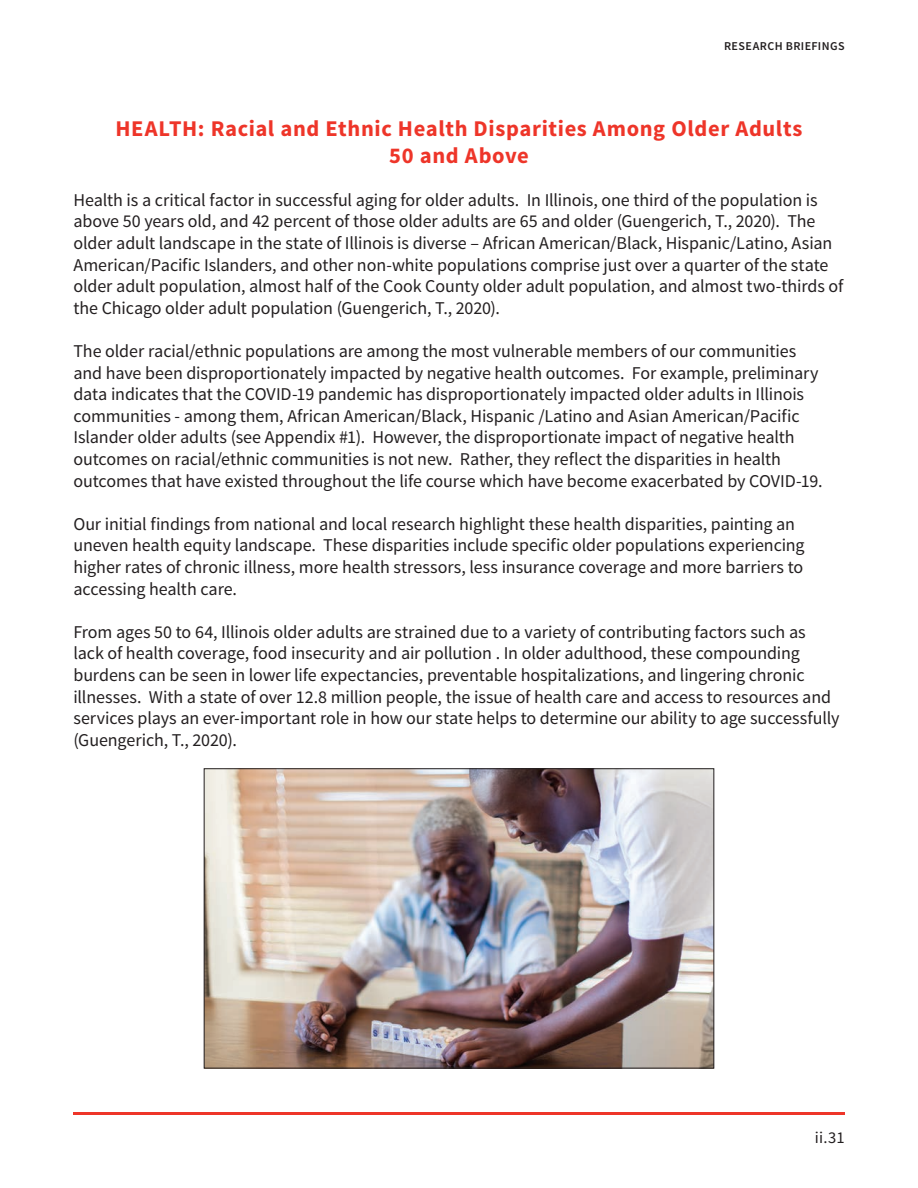
<style>
.page{position:relative;width:918px;height:1188px;background:#fff}
.page>*{position:absolute;margin:0;border:0;box-sizing:border-box;transform-origin:0 0}
.t1{font:700 22.5px/27px "Source Sans Pro";letter-spacing:.03em;color:#ee3529;text-align:center}
.t2{font:18px/21.6px "Source Sans Pro";letter-spacing:-.005em;color:#231f20}
.t3{font:16.5px "Source Sans Pro";color:#231f20}
.t4{font:600 12px "Source Sans Pro";letter-spacing:.035em;color:#231f20}
</style>
<div class="page">
<hr style="left:73px;top:1112px;width:772px;height:3px;background:#ee3529">
<img style="left:206px;top:770px;width:506px;height:296px">
<div style="left:204px;top:768px;width:510px;height:300px;border:1px solid #231f20"></div>
<p class="t4" style="left:724px;top:38px;width:122px">RESEARCH BRIEFINGS</p>
<p class="t1" style="left:115px;top:116px;width:689px">HEALTH: Racial and Ethnic Health Disparities Among Older Adults<br>50 and Above</p>
<p class="t2" style="left:73px;top:189px;width:771px">Health is a critical factor in successful aging for older adults. In Illinois, one third of the population is above 50 years old, and 42 percent of those older adults are 65 and older (Guengerich, T., 2020). The older adult landscape in the state of Illinois is diverse – African American/Black, Hispanic/Latino, Asian American/Pacific Islanders, and other non-white populations comprise just over a quarter of the state older adult population, almost half of the Cook County older adult population, and almost two-thirds of the Chicago older adult population (Guengerich, T., 2020).</p>
<p class="t2" style="left:73px;top:341px;width:751px">The older racial/ethnic populations are among the most vulnerable members of our communities and have been disproportionately impacted by negative health outcomes. For example, preliminary data indicates that the COVID-19 pandemic has disproportionately impacted older adults in Illinois communities - among them, African American/Black, Hispanic /Latino and Asian American/Pacific Islander older adults (see Appendix #1). However, the disproportionate impact of negative health outcomes on racial/ethnic communities is not new. Rather, they reflect the disparities in health outcomes that have existed throughout the life course which have become exacerbated by COVID-19.</p>
<p class="t2" style="left:73px;top:513px;width:733px">Our initial findings from national and local research highlight these health disparities, painting an uneven health equity landscape. These disparities include specific older populations experiencing higher rates of chronic illness, more health stressors, less insurance coverage and more barriers to accessing health care.</p>
<p class="t2" style="left:73px;top:621px;width:768px">From ages 50 to 64, Illinois older adults are strained due to a variety of contributing factors such as lack of health coverage, food insecurity and air pollution . In older adulthood, these compounding burdens can be seen in lower life expectancies, preventable hospitalizations, and lingering chronic illnesses. With a state of over 12.8 million people, the issue of health care and access to resources and services plays an ever-important role in how our state helps to determine our ability to age successfully (Guengerich, T., 2020).</p>
<p class="t3" style="left:815px;top:1127px;width:31px">ii.31</p>
</div>
